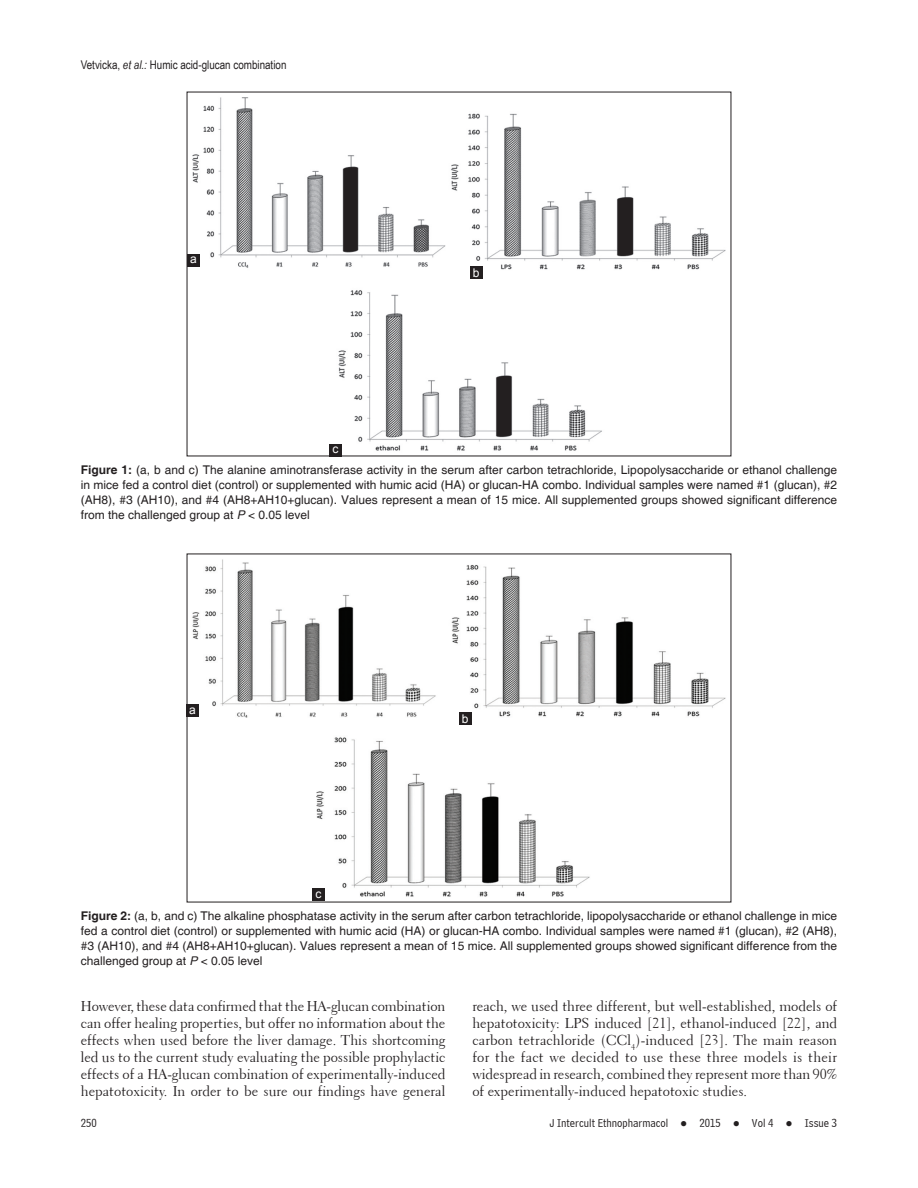
<style>
.page{position:relative;width:918px;height:1188px;background:#fff}
.page>*{position:absolute;margin:0;border:0;box-sizing:border-box;transform-origin:0 0}
.t1{font:14.25px/17.1px "Transitional 521 BT Roman A";letter-spacing:-.005em;color:#231f20;text-align:justify}
.t2{font:12px/15px "Helvetica";color:#231f20;text-align:justify}
.t3{font:12px "Bell Centennial BT Address";color:#231f20}
.t4{font:12px "Arial Narrow";color:#231f20}
.t5{font:12px "Arial";color:#fff}
.s1{font-style:italic}
.s2{font-weight:700}
.s3{font-family:"Sylfaen"}
</style>
<div class="page">
<img style="left:192px;top:97px;width:534px;height:354px">
<div style="left:329px;top:444px;width:13px;height:12px;background:#231f20"></div>
<div style="left:470px;top:266px;width:12px;height:13px;background:#231f20"></div>
<div style="left:187px;top:254px;width:13px;height:13px;background:#231f20"></div>
<img style="left:192px;top:559px;width:534px;height:338px">
<div style="left:312px;top:889px;width:13px;height:12px;background:#231f20"></div>
<div style="left:459px;top:712px;width:12px;height:13px;background:#231f20"></div>
<div style="left:186px;top:704px;width:13px;height:13px;background:#231f20"></div>
<p class="t4" style="left:81px;top:58px;width:207px">Vetvicka, <span class="s1">et al.:</span> Humic acid-glucan combination</p>
<p class="t5" style="left:190px;top:253px;width:8px">a</p>
<p class="t5" style="left:332px;top:443px;width:7px">c</p>
<p class="t5" style="left:473px;top:266px;width:8px">b</p>
<p class="t2" style="left:81px;top:462px;width:758px"><span class="s2">Figure 1:</span> (a, b and c) The alanine aminotransferase activity in the serum after carbon tetrachloride, Lipopolysaccharide or ethanol challenge in mice fed a control diet (control) or supplemented with humic acid (HA) or glucan-HA combo. Individual samples were named #1 (glucan), #2 (AH8), #3 (AH10), and #4 (AH8+AH10+glucan). Values represent a mean of 15 mice. All supplemented groups showed significant difference from the challenged group at <span class="s1">P</span> &lt; 0.05 level</p>
<p class="t5" style="left:189px;top:703px;width:8px">a</p>
<p class="t5" style="left:316px;top:887px;width:7px">c</p>
<p class="t5" style="left:462px;top:712px;width:8px">b</p>
<p class="t2" style="left:81px;top:908px;width:758px"><span class="s2">Figure 2:</span> (a, b, and c) The alkaline phosphatase activity in the serum after carbon tetrachloride, lipopolysaccharide or ethanol challenge in mice fed a control diet (control) or supplemented with humic acid (HA) or glucan-HA combo. Individual samples were named #1 (glucan), #2 (AH8), #3 (AH10), and #4 (AH8+AH10+glucan). Values represent a mean of 15 mice. All supplemented groups showed significant difference from the challenged group at <span class="s1">P</span> &lt; 0.05 level</p>
<p class="t1" style="left:81px;top:997px;width:366px">However, these data confirmed that the HA-glucan combination can offer healing properties, but offer no information about the effects when used before the liver damage. This shortcoming led us to the current study evaluating the possible prophylactic effects of a HA-glucan combination of experimentally-induced hepatotoxicity. In order to be sure our findings have general</p>
<p class="t1" style="left:472px;top:997px;width:366px">reach, we used three different, but well-established, models of hepatotoxicity: LPS induced [21], ethanol-induced [22], and carbon tetrachloride (CCl<sub>4</sub>)-induced [23]. The main reason for the fact we decided to use these three models is their widespread in research, combined they represent more than 90% of experimentally-induced hepatotoxic studies.</p>
<p class="t3" style="left:81px;top:1116px;width:17px">250</p>
<p class="t3" style="left:549px;top:1116px;width:289px">J Intercult Ethnopharmacol <span class="s3">●</span> 2015 <span class="s3">●</span> Vol 4 <span class="s3">●</span> Issue 3</p>
</div>
